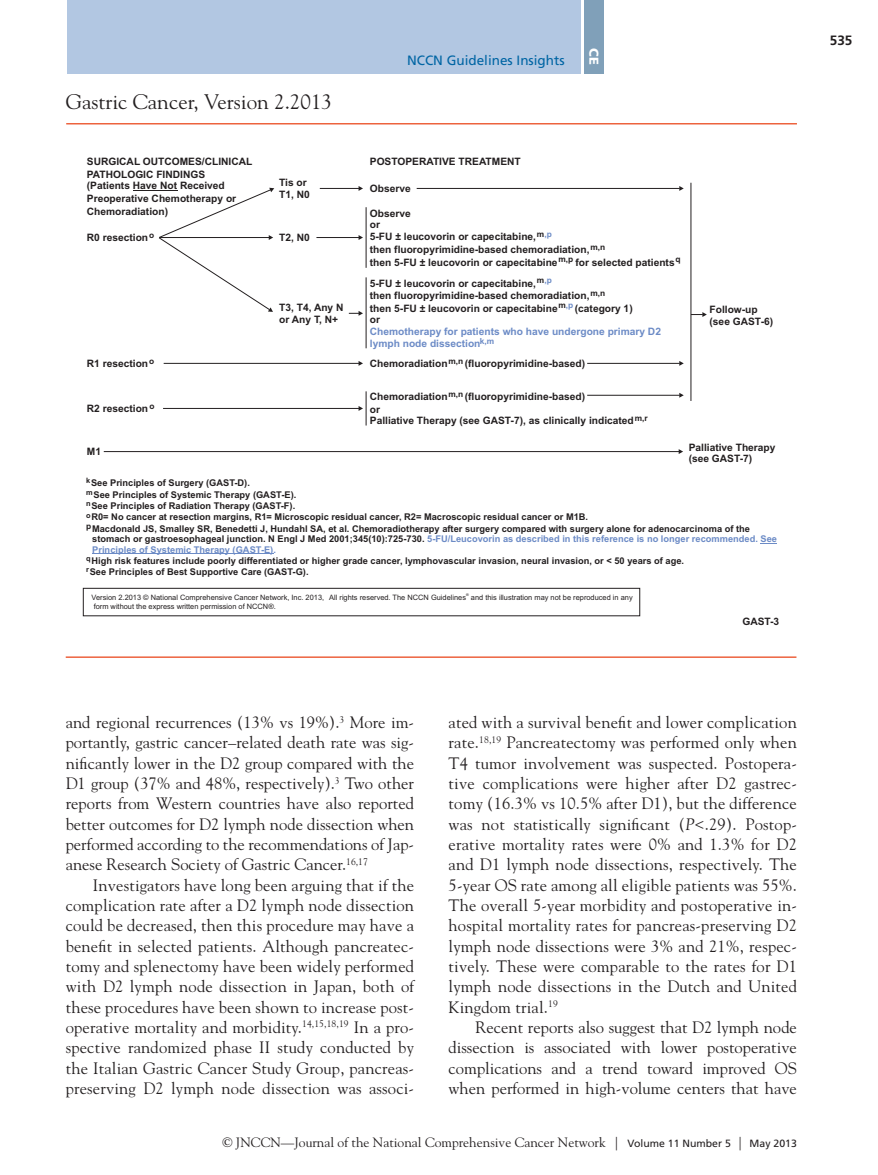
<style>
.page{position:relative;width:878px;height:1175px;background:#fff}
.page>*{position:absolute;margin:0;border:0;box-sizing:border-box;transform-origin:0 0}
.t1{font:21px "Goudy Std";color:#231f20}
.TXT{font:16.5px/20.2px "Goudy Std";letter-spacing:.005em;color:#231f20;text-align:justify}
.t2{font:13.5px "Goudy Std";color:#231f20}
.t3{font:13.5px "Frutiger LT Std";color:#0065a4}
.t4{font:700 13.5px "Frutiger LT Std";color:#231f20}
.t5{font:900 12.9px "Frutiger LT Std";color:#fff}
.t6{font:700 10.2px/12.6px "Arial";color:#231f20}
.t7{font:700 10.2px/12.6px "Arial";color:#6c8bc6}
.t8{font:700 9.3px/11.4px "Arial";color:#231f20}
.t9{font:700 9.3px/10.4px "Arial";color:#6c8bc6}
.t10{font:700 8.4px "Arial";color:#231f20}
.t11{font:700 8.4px "Arial";color:#6c8bc6}
.t12{font:7.35px/9.1px "Arial";color:#231f20}
.t13{font:700 7.35px/11.4px "Arial";color:#231f20}
.t14{font:3.75px "Arial";color:#231f20}
.s1{color:#231f20}
.s2{font-style:italic}
.s3{font-family:"Frutiger LT Std";font-size:10.5px}
</style>
<div class="page">
<hr style="left:66px;top:123px;width:730px;height:1px;background:#ed633e">
<hr style="left:66px;top:656px;width:730px;height:2px;background:#ed633e">
<div style="left:67px;top:0;width:513px;height:74px;background:#b2c7e2"></div>
<div style="left:584px;top:0;width:19px;height:74px;background:#80a0b9"></div>
<hr style="left:587px;top:363px;width:92px;height:1px;background:#231f20">
<svg style="left:679px;top:361px;width:4px;height:5px"></svg>
<hr style="left:164px;top:363px;width:195px;height:1px;background:#231f20">
<svg style="left:358px;top:361px;width:5px;height:5px"></svg>
<hr style="left:163px;top:408px;width:196px;height:1px;background:#231f20">
<svg style="left:358px;top:406px;width:5px;height:5px"></svg>
<hr style="left:104px;top:451px;width:575px;height:1px;background:#231f20">
<svg style="left:678px;top:449px;width:5px;height:5px"></svg>
<hr style="left:690px;top:183px;width:1px;height:218px;background:#231f20">
<hr style="left:365px;top:391px;width:1px;height:34px;background:#231f20">
<hr style="left:365px;top:277px;width:1px;height:71px;background:#231f20">
<hr style="left:365px;top:207px;width:1px;height:61px;background:#231f20">
<hr style="left:416px;top:188px;width:263px;height:1px;background:#231f20">
<svg style="left:679px;top:186px;width:4px;height:5px"></svg>
<hr style="left:320px;top:188px;width:39px;height:1px;background:#231f20">
<svg style="left:358px;top:186px;width:5px;height:5px"></svg>
<hr style="left:316px;top:237px;width:43px;height:1px;background:#231f20">
<svg style="left:358px;top:235px;width:5px;height:5px"></svg>
<svg style="left:349px;top:311px;width:14px;height:5px"></svg>
<svg style="left:760px;top:543px;width:17px;height:1px"></svg>
<hr style="left:92px;top:553px;width:181px;height:1px;background:#6c8bc6">
<svg style="left:691px;top:312px;width:15px;height:5px"></svg>
<hr style="left:133px;top:190px;width:44px;height:1px;background:#231f20">
<svg style="left:159px;top:188px;width:115px;height:124px"></svg>
<hr style="left:587px;top:395px;width:92px;height:1px;background:#231f20">
<svg style="left:679px;top:393px;width:4px;height:5px"></svg>
<div style="left:83px;top:588px;width:557px;height:28px;border:1px solid #231f20"></div>
<p class="t3" style="left:407px;top:52px;width:159px">NCCN Guidelines Insights</p>
<p class="t5" style="left:601px;top:48px;width:18px;rotate:90deg">CE</p>
<p class="t1" style="left:66px;top:89px;width:268px">Gastric Cancer, Version 2.2013</p>
<p class="t6" style="left:87px;top:156px;width:167px">SURGICAL OUTCOMES/CLINICAL<br>PATHOLOGIC FINDINGS</p>
<p class="t6" style="left:87px;top:180px;width:151px">(Patients Have Not Received<br>Preoperative Chemotherapy or<br>Chemoradiation)</p>
<p class="t6" style="left:279px;top:176px;width:32px">Tis or<br>T1, N0</p>
<p class="t6" style="left:370px;top:156px;width:152px">POSTOPERATIVE TREATMENT</p>
<p class="t6" style="left:370px;top:182px;width:42px">Observe</p>
<p class="t6" style="left:370px;top:207px;width:42px;line-height:11.4px">Observe or</p>
<p class="t6" style="left:87px;top:231px;width:69px">R0 resection<sup>o</sup></p>
<p class="t6" style="left:279px;top:231px;width:32px">T2, N0</p>
<p class="t11" style="left:537px;top:229px;width:16px"><span class="s1">m</span>,p</p>
<p class="t6" style="left:370px;top:231px;width:221px">5-FU ± leucovorin or capecitabine,<br>then fluoropyrimidine-based chemoradiation, then 5-FU ± leucovorin or capecitabine</p>
<p class="t10" style="left:590px;top:241px;width:16px">m,n</p>
<p class="t10" style="left:558px;top:254px;width:16px">m,p</p>
<p class="t10" style="left:675px;top:254px;width:7px">q</p>
<p class="t6" style="left:575px;top:256px;width:101px">for selected patients</p>
<p class="t6" style="left:279px;top:301px;width:66px">T3, T4, Any N or Any T, N+</p>
<p class="t11" style="left:537px;top:275px;width:16px"><span class="s1">m</span>,p</p>
<p class="t6" style="left:370px;top:277px;width:221px">5-FU ± leucovorin or capecitabine,<br>then fluoropyrimidine-based chemoradiation, then 5-FU ± leucovorin or capecitabine</p>
<p class="t10" style="left:590px;top:287px;width:16px">m,n</p>
<p class="t11" style="left:558px;top:300px;width:16px"><span class="s1">m</span>,p</p>
<p class="t6" style="left:575px;top:302px;width:59px">(category 1)</p>
<p class="t6" style="left:370px;top:313px;width:12px">or</p>
<p class="t7" style="left:370px;top:325px;width:293px">Chemotherapy for patients who have undergone primary D2 lymph node dissection</p>
<p class="t11" style="left:479px;top:335px;width:16px">k,m</p>
<p class="t6" style="left:709px;top:304px;width:65px;line-height:11.2px">Follow-up (see GAST-6)</p>
<p class="t6" style="left:87px;top:357px;width:69px">R1 resection<sup>o</sup></p>
<p class="t6" style="left:87px;top:402px;width:69px">R2 resection<sup>o</sup></p>
<p class="t6" style="left:370px;top:357px;width:217px">Chemoradiation<sup>m,</sup> (fluoropyrimidine-based)</p>
<p class="t10" style="left:458px;top:355px;width:7px">n</p>
<p class="t10" style="left:448px;top:388px;width:16px">m,n</p>
<p class="t6" style="left:370px;top:414px;width:279px">Palliative Therapy (see GAST-7), as clinically indicated<sup>m,r</sup></p>
<p class="t6" style="left:370px;top:390px;width:79px">Chemoradiation</p>
<p class="t6" style="left:465px;top:390px;width:122px">(fluoropyrimidine-based)</p>
<p class="t6" style="left:370px;top:403px;width:12px">or</p>
<p class="t6" style="left:87px;top:445px;width:16px">M1</p>
<p class="t6" style="left:688px;top:441px;width:88px;line-height:11.2px">Palliative Therapy (see GAST-7)</p>
<p class="t13" style="left:86px;top:475px;width:6px">k</p>
<p class="t13" style="left:86px;top:509px;width:6px">o</p>
<p class="t8" style="left:91px;top:477px;width:660px">See Principles of Surgery (GAST-D).<br>See Principles of Systemic Therapy (GAST-E).<br>See Principles of Radiation Therapy (GAST-F).<br>R0= No cancer at resection margins, R1= Microscopic residual cancer, R2= Macroscopic residual cancer or M1B.<br>Macdonald JS, Smalley SR, Benedetti J, Hundahl SA, et al. Chemoradiotherapy after surgery compared with surgery alone for adenocarcinoma of the</p>
<p class="t8" style="left:90px;top:567px;width:220px">See Principles of Best Supportive Care (GAST-G).</p>
<p class="t13" style="left:86px;top:486px;width:8px">m n</p>
<p class="t10" style="left:86px;top:520px;width:7px">p</p>
<p class="t8" style="left:86px;top:555px;width:599px"><sup>q</sup>High risk features include poorly differentiated or higher grade cancer, lymphovascular invasion, neural invasion, or &lt; 50 years of age.</p>
<p class="t9" style="left:92px;top:534px;width:686px"><span class="s1">stomach or gastroesophageal junction. N Engl J Med 2001;345(10):725-730.</span> 5-FU/Leucovorin as described in this reference is no longer recommended. See<br>Principles of Systemic Therapy (GAST-E).</p>
<p class="t13" style="left:86px;top:564px;width:4px">r</p>
<p class="t14" style="left:466px;top:592px;width:4px">®</p>
<p class="t12" style="left:92px;top:592px;width:542px">Version 2.2013 © National Comprehensive Cancer Network, Inc. 2013, All rights reserved. The NCCN Guidelines and this illustration may not be reproduced in any form without the express written permission of NCCN®.</p>
<p class="t6" style="left:742px;top:616px;width:38px">GAST-3</p>
<p class="t4" style="left:829px;top:32px;width:24px">535</p>
<p class="TXT" style="left:66px;top:712px;width:350px">and regional recurrences (13% vs 19%).<sup>3</sup> More im&shy;portantly, gastric cancer–related death rate was sig&shy;nificantly lower in the D2 group compared with the D1 group (37% and 48%, respectively).<sup>3</sup> Two other reports from Western countries have also reported better outcomes for D2 lymph node dissection when performed according to the recommendations of Jap&shy;anese Research Society of Gastric Cancer.<sup>16,17</sup></p>
<p class="TXT" style="left:66px;top:874px;width:350px;text-indent:27px">Investigators have long been arguing that if the complication rate after a D2 lymph node dissection could be decreased, then this procedure may have a benefit in selected patients. Although pancreatec&shy;tomy and splenectomy have been widely performed with D2 lymph node dissection in Japan, both of these procedures have been shown to increase post&shy;operative mortality and morbidity.<sup>14,15,18,19</sup> In a pro&shy;spective randomized phase II study conducted by the Italian Gastric Cancer Study Group, pancreas&shy;preserving D2 lymph node dissection was associ-</p>
<p class="TXT" style="left:448px;top:712px;width:350px">ated with a survival benefit and lower complication rate.<sup>18,19</sup> Pancreatectomy was performed only when T4 tumor involvement was suspected. Postopera&shy;tive complications were higher after D2 gastrec&shy;tomy (16.3% vs 10.5% after D1), but the difference was not statistically significant (<span class="s2">P</span>&lt;.29). Postop&shy;erative mortality rates were 0% and 1.3% for D2 and D1 lymph node dissections, respectively. The 5‑year OS rate among all eligible patients was 55%.<br>The overall 5-year morbidity and postoperative in&shy;hospital mortality rates for pancreas-preserving D2 lymph node dissections were 3% and 21%, respec&shy;tively. These were comparable to the rates for D1 lymph node dissections in the Dutch and United Kingdom trial.<sup>19</sup></p>
<p class="TXT" style="left:448px;top:1017px;width:350px;text-indent:27px">Recent reports also suggest that D2 lymph node dissection is associated with lower postoperative complications and a trend toward improved OS when performed in high-volume centers that have</p>
<p class="t2" style="left:222px;top:1134px;width:576px">© JNCCN—Journal of the National Comprehensive Cancer Network | <span class="s3">Volume 11 Number 5</span> | <span class="s3">May 2013</span></p>
</div>
